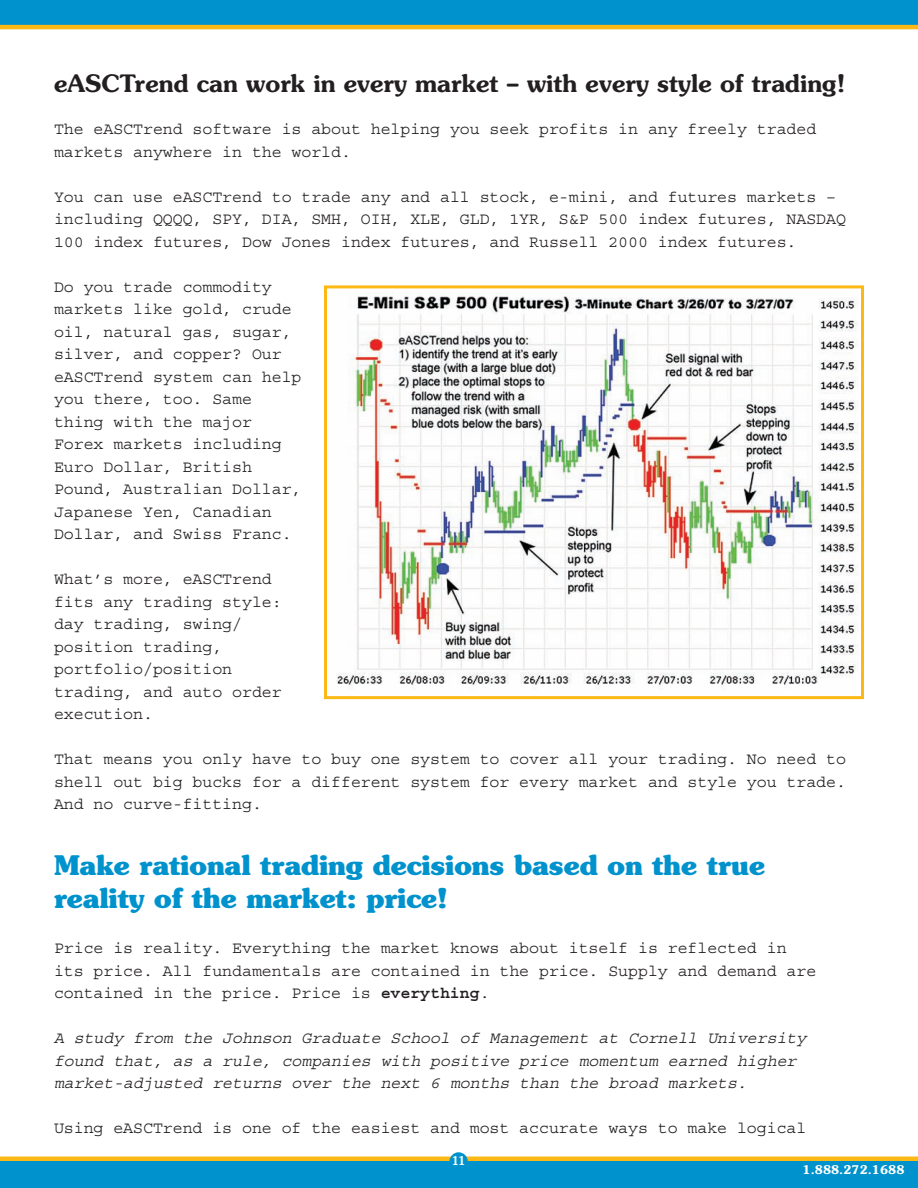
<style>
.page{position:relative;width:918px;height:1188px;background:#fff}
.page>*{position:absolute;margin:0;border:0;box-sizing:border-box;transform-origin:0 0}
.t1{font:700 27px/33px "Souvenir";color:#0092cc}
.t2{font:600 24px "Souvenir";color:#231f20}
.t3{font:16.5px/22.5px "Courier Std";color:#231f20}
.t4{font:italic 16.5px/22.5px "Courier Std";color:#231f20}
.t5{font:600 12px "Souvenir";color:#fff}
.t6{font:500 12px "Souvenir";color:#fff}
.s1{font-weight:700}
</style>
<div class="page">
<div style="left:0;top:1156px;width:918px;height:5px;background:#fcb814"></div>
<div style="left:0;top:0;width:918px;height:27px;background:#0092cc"></div>
<div style="left:0;top:1161px;width:918px;height:27px;background:#0092cc"></div>
<div style="left:449px;top:1152px;width:19px;height:19px;background:#0092cc;border-radius:50%"></div>
<hr style="left:0;top:25px;width:918px;height:4px;background:#fcb814">
<img style="left:336px;top:293px;width:523px;height:397px">
<div style="left:324px;top:285px;width:540px;height:414px;border:3px solid #fcb814"></div>
<h2 class="t2" style="left:54px;top:68px;width:793px">eASCTrend can work in every market – with every style of trading!</h2>
<p class="t3" style="left:54px;top:118px;width:764px">The eASCTrend software is about helping you seek profits in any freely traded markets anywhere in the world.</p>
<p class="t3" style="left:54px;top:185px;width:793px">You can use eASCTrend to trade any and all stock, e-mini, and futures markets – including QQQQ, SPY, DIA, SMH, OIH, XLE, GLD, 1YR, S&amp;P 500 index futures, NASDAQ<br>100 index futures, Dow Jones index futures, and Russell 2000 index futures.</p>
<p class="t3" style="left:54px;top:275px;width:249px">Do you trade commodity markets like gold, crude oil, natural gas, sugar, silver, and copper? Our eASCTrend system can help you there, too. Same thing with the major<br>Forex markets including<br>Euro Dollar, British<br>Pound, Australian Dollar,<br>Japanese Yen, Canadian<br>Dollar, and Swiss Franc.</p>
<p class="t3" style="left:54px;top:568px;width:229px">What’s more, eASCTrend fits any trading style: day trading, swing/ position trading, portfolio/position trading, and auto order execution.</p>
<p class="t3" style="left:54px;top:748px;width:793px;text-align:justify">That means you only have to buy one system to cover all your trading. No need to shell out big bucks for a different system for every market and style you trade.<br>And no curve-fitting.</p>
<h1 class="t1" style="left:54px;top:848px;width:713px">Make rational trading decisions based on the true reality of the market: price!</h1>
<p class="t3" style="left:54px;top:937px;width:764px">Price is reality. Everything the market knows about itself is reflected in its price. All fundamentals are contained in the price. Supply and demand are contained in the price. Price is <span class="s1">everything</span>.</p>
<p class="t4" style="left:54px;top:1027px;width:754px">A study from the Johnson Graduate School of Management at Cornell University found that, as a rule, companies with positive price momentum earned higher market-adjusted returns over the next 6 months than the broad markets.</p>
<p class="t3" style="left:54px;top:1117px;width:754px">Using eASCTrend is one of the easiest and most accurate ways to make logical</p>
<p class="t6" style="left:452px;top:1153px;width:7px">11</p>
<p class="t5" style="left:803px;top:1162px;width:103px">1.888.272.1688</p>
</div>
